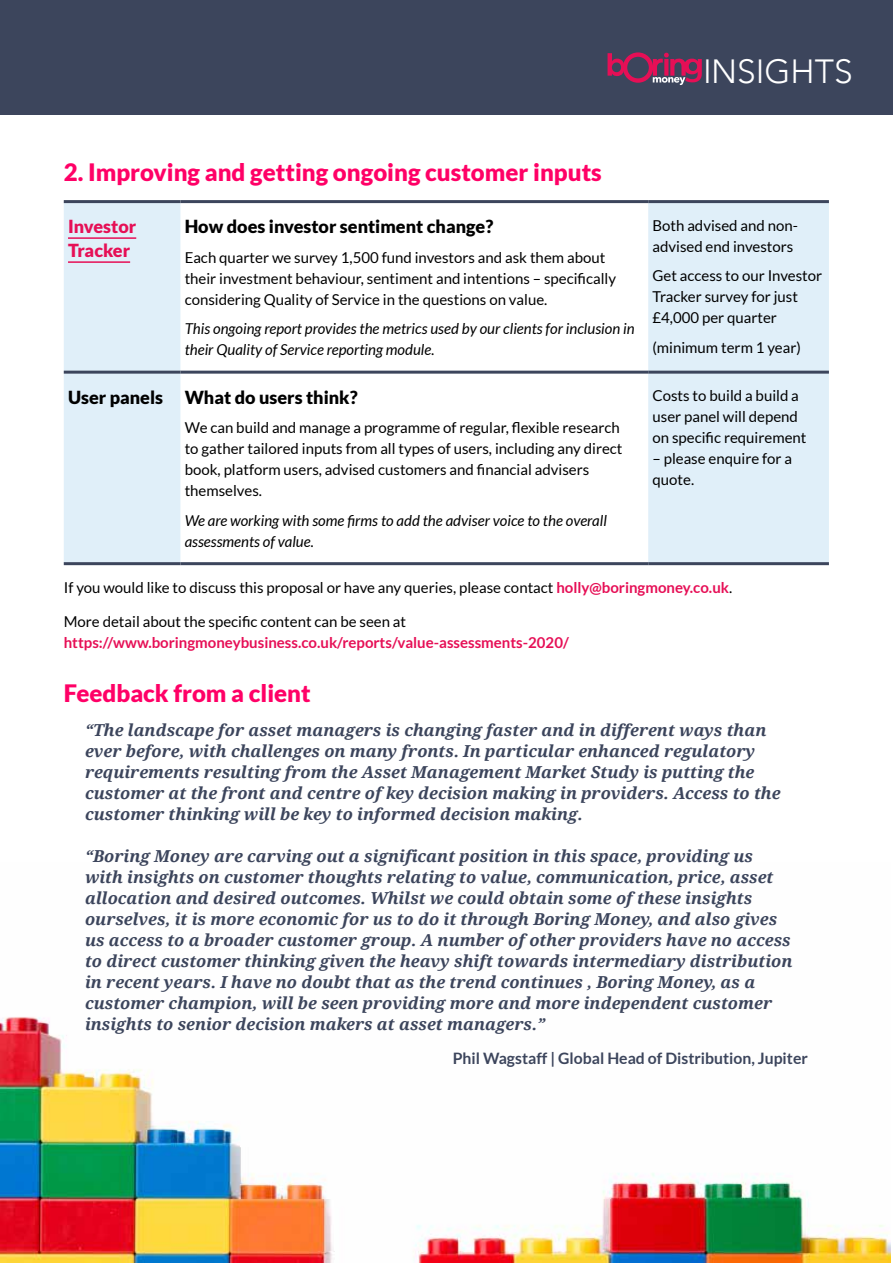
<style>
.page{position:relative;width:893px;height:1263px;background:#fff}
.page>*{position:absolute;margin:0;border:0;box-sizing:border-box;transform-origin:0 0}
.t1{font:300 33.6px "Avenir";color:#fff}
.t2{font:900 24px "Lato";color:#f06}
.t3{font:900 18px "Lato";color:#000}
.t4{font:900 18px/24px "Lato";color:#e60f56}
.t5{font:italic 700 16.5px/21px "Droid Serif";color:#3c455c}
.t6{font:700 15.75px "Lato";color:#3c455c}
.t7{font:15px/21px "Lato";color:#000}
.t8{font:italic 15px/21px "Lato";color:#000}
.t9{font:700 15px "Lato";color:#e60f56}
.s1{font-weight:700;color:#e60f56}
</style>
<div class="page">
<img style="left:0;top:1017px;width:891px;height:246px">
<svg style="left:64px;top:203px;width:765px;height:359px"></svg>
<hr style="left:64px;top:200px;width:116px;height:3px;background:#3c455c">
<hr style="left:180px;top:200px;width:468px;height:3px;background:#3c455c">
<hr style="left:648px;top:200px;width:181px;height:3px;background:#3c455c">
<hr style="left:64px;top:371px;width:116px;height:3px;background:#3c455c">
<hr style="left:180px;top:371px;width:468px;height:3px;background:#3c455c">
<hr style="left:648px;top:371px;width:181px;height:3px;background:#3c455c">
<hr style="left:64px;top:562px;width:116px;height:3px;background:#3c455c">
<hr style="left:180px;top:562px;width:468px;height:3px;background:#3c455c">
<hr style="left:648px;top:562px;width:181px;height:3px;background:#3c455c">
<hr style="left:68px;top:237px;width:68px;height:2px;background:#e60f56">
<hr style="left:68px;top:261px;width:62px;height:2px;background:#e60f56">
<div style="left:0;top:0;width:893px;height:115px;background:#3c455c"></div>
<svg style="left:608px;top:52px;width:94px;height:33px"></svg>
<h1 class="t1" style="left:703px;top:51px;width:151px">INSIGHTS</h1>
<h2 class="t2" style="left:64px;top:158px;width:540px">2. Improving and getting ongoing customer inputs</h2>
<p class="t4" style="left:68px;top:214px;width:70px">Investor<br>Tracker</p>
<p class="t3" style="left:185px;top:216px;width:310px">How does investor sentiment change?</p>
<p class="t7" style="left:185px;top:247px;width:433px">Each quarter we survey 1,500 fund investors and ask them about their investment behaviour, sentiment and intentions – specifically considering Quality of Service in the questions on value.</p>
<p class="t8" style="left:185px;top:319px;width:451px">This ongoing report provides the metrics used by our clients for inclusion in their Quality of Service reporting module.</p>
<p class="t3" style="left:68px;top:386px;width:291px">User panels What do users think?</p>
<p class="t7" style="left:185px;top:417px;width:439px">We can build and manage a programme of regular, flexible research to gather tailored inputs from all types of users, including any direct book, platform users, advised customers and financial advisers themselves.</p>
<p class="t8" style="left:185px;top:510px;width:424px">We are working with some firms to add the adviser voice to the overall assessments of value.</p>
<p class="t7" style="left:652px;top:215px;width:147px">Both advised and non&shy;advised end investors</p>
<p class="t7" style="left:652px;top:265px;width:171px">Get access to our Investor<br>Tracker survey for just £4,000 per quarter</p>
<p class="t7" style="left:652px;top:337px;width:150px">(minimum term 1 year)</p>
<p class="t7" style="left:652px;top:385px;width:156px">Costs to build a build a user panel will depend on specific requirement</p>
<p class="t7" style="left:652px;top:448px;width:141px">– please enquire for a quote.</p>
<p class="t7" style="left:64px;top:577px;width:670px">If you would like to discuss this proposal or have any queries, please contact <span class="s1">holly@boringmoney.co.uk</span>.</p>
<p class="t7" style="left:64px;top:611px;width:344px">More detail about the specific content can be seen at</p>
<p class="t9" style="left:64px;top:634px;width:507px">https://www.boringmoneybusiness.co.uk/reports/value-assessments-2020/</p>
<h2 class="t2" style="left:64px;top:679px;width:248px">Feedback from a client</h2>
<p class="t5" style="left:85px;top:719px;width:697px">“The landscape for asset managers is changing faster and in different ways than ever before, with challenges on many fronts. In particular enhanced regulatory requirements resulting from the Asset Management Market Study is putting the customer at the front and centre of key decision making in providers. Access to the customer thinking will be key to informed decision making.</p>
<p class="t5" style="left:85px;top:846px;width:709px">“Boring Money are carving out a significant position in this space, providing us with insights on customer thoughts relating to value, communication, price, asset allocation and desired outcomes. Whilst we could obtain some of these insights ourselves, it is more economic for us to do it through Boring Money, and also gives us access to a broader customer group. A number of other providers have no access to direct customer thinking given the heavy shift towards intermediary distribution in recent years. I have no doubt that as the trend continues , Boring Money, as a customer champion, will be seen providing more and more independent customer insights to senior decision makers at asset managers.”</p>
<p class="t6" style="left:453px;top:1049px;width:357px">Phil Wagstaff | Global Head of Distribution, Jupiter</p>
</div>
